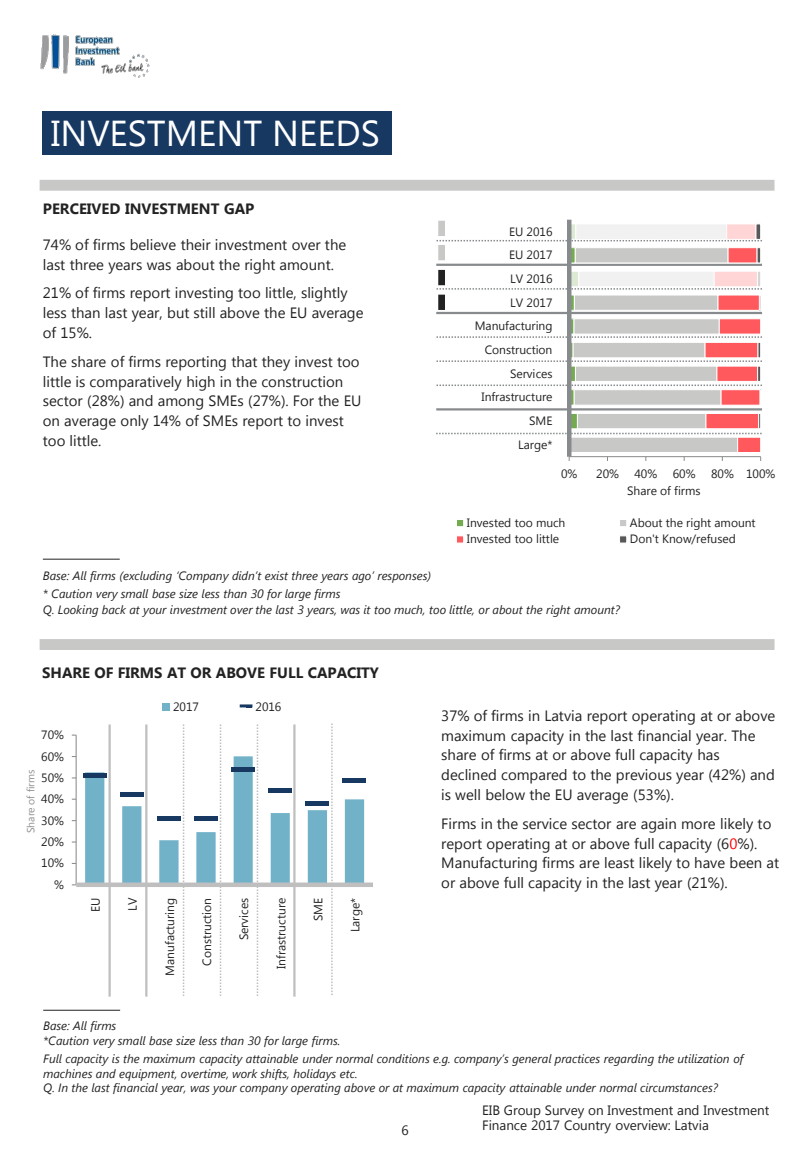
<style>
.page{position:relative;width:810px;height:1170px;background:#fff}
.page>*{position:absolute;margin:0;border:0;box-sizing:border-box;transform-origin:0 0}
.t1{font:36px "Segoe UI";color:#fff}
.t2{font:15px/19.8px "Segoe UI";color:#222223}
.t3{font:700 15px "Segoe UI";color:#222223}
.t4{font:13.5px/15.3px "Segoe UI";color:#222223}
.t5{font:italic 12px/14.4px "Segoe UI";letter-spacing:-.005em;color:#222223}
.t6{font:12px "Segoe UI";color:#222223}
.t7{font:10.5px "Segoe UI";color:#8f8f92}
.s1{color:#f00}
</style>
<div class="page">
<img style="left:40px;top:35px;width:110px;height:43px">
<svg style="left:436px;top:336px;width:326px;height:2px"></svg>
<hr style="left:436px;top:312px;width:326px;height:2px;background:#888b8d">
<hr style="left:436px;top:264px;width:326px;height:2px;background:#888b8d">
<svg style="left:436px;top:240px;width:326px;height:1px"></svg>
<svg style="left:436px;top:360px;width:326px;height:2px"></svg>
<hr style="left:436px;top:408px;width:326px;height:3px;background:#888b8d">
<div style="left:40px;top:180px;width:735px;height:11px;background:#c8c9c7"></div>
<div style="left:42px;top:111px;width:350px;height:44px;background:#173861"></div>
<div style="left:438px;top:270px;width:7px;height:15px;background:#222223"></div>
<div style="left:438px;top:245px;width:7px;height:15px;background:#c8c9c7"></div>
<div style="left:438px;top:221px;width:7px;height:15px;background:#c8c9c7"></div>
<div style="left:40px;top:639px;width:735px;height:11px;background:#c8c9c7"></div>
<hr style="left:43px;top:1010px;width:77px;height:1px;background:#222223">
<hr style="left:43px;top:559px;width:77px;height:1px;background:#222223">
<div style="left:569px;top:224px;width:7px;height:15px;background:#dcead3"></div>
<div style="left:569px;top:224px;width:7px;height:16px;border:1px solid #fff"></div>
<div style="left:569px;top:271px;width:10px;height:16px;background:#dcead3"></div>
<div style="left:569px;top:271px;width:10px;height:16px;border:1px solid #fff"></div>
<div style="left:569px;top:248px;width:6px;height:15px;background:#74aa50"></div>
<div style="left:569px;top:319px;width:5px;height:15px;border:1px solid #fff"></div>
<div style="left:569px;top:366px;width:6px;height:15px;background:#74aa50"></div>
<div style="left:569px;top:366px;width:7px;height:16px;border:1px solid #fff"></div>
<div style="left:576px;top:224px;width:151px;height:15px;background:#f1f1f1"></div>
<div style="left:579px;top:271px;width:135px;height:16px;background:#f1f1f1"></div>
<div style="left:575px;top:247px;width:153px;height:16px;background:#c8c9c7;border:1px solid #fff"></div>
<div style="left:574px;top:319px;width:145px;height:15px;background:#c8c9c7;border:1px solid #fff"></div>
<div style="left:573px;top:342px;width:132px;height:16px;background:#c8c9c7;border:1px solid #fff"></div>
<div style="left:575px;top:366px;width:142px;height:16px;background:#c8c9c7;border:1px solid #fff"></div>
<div style="left:569px;top:437px;width:169px;height:16px;background:#c8c9c7"></div>
<div style="left:569px;top:437px;width:169px;height:16px;border:1px solid #fff"></div>
<div style="left:727px;top:224px;width:29px;height:15px;background:#ffd5d6"></div>
<div style="left:726px;top:224px;width:30px;height:16px;border:1px solid #fff"></div>
<div style="left:714px;top:271px;width:43px;height:16px;background:#ffd5d6"></div>
<div style="left:714px;top:271px;width:44px;height:16px;border:1px solid #fff"></div>
<div style="left:728px;top:247px;width:29px;height:16px;background:#ff585d;border:1px solid #fff"></div>
<div style="left:719px;top:319px;width:42px;height:15px;background:#ff585d"></div>
<div style="left:705px;top:342px;width:53px;height:16px;background:#ff585d;border:1px solid #fff"></div>
<div style="left:717px;top:366px;width:41px;height:16px;background:#ff585d;border:1px solid #fff"></div>
<div style="left:737px;top:437px;width:24px;height:16px;background:#ff585d;border:1px solid #fff"></div>
<div style="left:757px;top:271px;width:4px;height:16px;border:1px solid #fff"></div>
<svg style="left:756px;top:224px;width:5px;height:15px"></svg>
<svg style="left:757px;top:248px;width:4px;height:15px"></svg>
<svg style="left:436px;top:288px;width:326px;height:23px"></svg>
<div style="left:758px;top:342px;width:3px;height:16px;background:#58585b;border:1px solid #fff"></div>
<svg style="left:757px;top:366px;width:4px;height:16px"></svg>
<svg style="left:436px;top:385px;width:326px;height:20px"></svg>
<svg style="left:436px;top:414px;width:326px;height:20px"></svg>
<hr style="left:569px;top:456px;width:192px;height:1px;background:#888b8d">
<div style="left:567px;top:220px;width:5px;height:237px;background:#888b8d"></div>
<div style="left:456px;top:519px;width:8px;height:8px;background:#74aa50;border:1px solid #fff"></div>
<div style="left:619px;top:519px;width:8px;height:8px;background:#c8c9c7;border:1px solid #fff"></div>
<div style="left:456px;top:536px;width:8px;height:7px;background:#ff585d;border:1px solid #fff"></div>
<div style="left:619px;top:536px;width:8px;height:7px;background:#58585b;border:1px solid #fff"></div>
<svg style="left:85px;top:724px;width:279px;height:273px"></svg>
<hr style="left:76px;top:735px;width:1px;height:150px;background:#8f8f92">
<hr style="left:76px;top:883px;width:297px;height:4px;background:#bfbfbf">
<div style="left:83px;top:773px;width:24px;height:5px;background:#173861"></div>
<div style="left:120px;top:792px;width:24px;height:5px;background:#173861"></div>
<div style="left:157px;top:816px;width:24px;height:5px;background:#173861"></div>
<div style="left:194px;top:816px;width:24px;height:5px;background:#173861"></div>
<div style="left:231px;top:767px;width:24px;height:5px;background:#173861"></div>
<div style="left:268px;top:788px;width:24px;height:5px;background:#173861"></div>
<div style="left:305px;top:801px;width:24px;height:5px;background:#173861"></div>
<div style="left:342px;top:778px;width:24px;height:5px;background:#173861"></div>
<div style="left:163px;top:704px;width:7px;height:7px;background:#71b2c9"></div>
<svg style="left:240px;top:704px;width:12px;height:4px"></svg>
<p class="t1" style="left:51px;top:109px;width:331px">INVESTMENT NEEDS</p>
<p class="t3" style="left:43px;top:198px;width:213px">PERCEIVED INVESTMENT GAP</p>
<p class="t2" style="left:43px;top:234px;width:305px">74% of firms believe their investment over the last three years was about the right amount.</p>
<p class="t2" style="left:43px;top:283px;width:322px">21% of firms report investing too little, slightly less than last year, but still above the EU average of 15%.</p>
<p class="t2" style="left:43px;top:351px;width:320px">The share of firms reporting that they invest too little is comparatively high in the construction sector (28%) and among SMEs (27%). For the EU on average only 14% of SMEs report to invest too little.</p>
<p class="t6" style="left:509px;top:223px;width:45px">EU 2016</p>
<p class="t6" style="left:509px;top:247px;width:45px">EU 2017</p>
<p class="t6" style="left:510px;top:270px;width:44px">LV 2016</p>
<p class="t6" style="left:510px;top:294px;width:44px">LV 2017</p>
<p class="t6" style="left:475px;top:318px;width:79px">Manufacturing</p>
<p class="t6" style="left:485px;top:341px;width:69px">Construction</p>
<p class="t6" style="left:510px;top:365px;width:44px">Services</p>
<p class="t6" style="left:482px;top:389px;width:72px">Infrastructure</p>
<p class="t6" style="left:529px;top:413px;width:25px">SME</p>
<p class="t6" style="left:518px;top:436px;width:36px">Large*</p>
<p class="t6" style="left:561px;top:466px;width:18px">0%</p>
<p class="t6" style="left:596px;top:466px;width:24px">20%</p>
<p class="t6" style="left:635px;top:466px;width:24px">40%</p>
<p class="t6" style="left:673px;top:466px;width:24px">60%</p>
<p class="t6" style="left:711px;top:466px;width:24px">80%</p>
<p class="t6" style="left:746px;top:466px;width:31px">100%</p>
<p class="t6" style="left:627px;top:483px;width:75px">Share of firms</p>
<p class="t6" style="left:467px;top:515px;width:100px">Invested too much</p>
<p class="t6" style="left:630px;top:515px;width:127px">About the right amount</p>
<p class="t6" style="left:467px;top:531px;width:94px">Invested too little</p>
<p class="t6" style="left:630px;top:531px;width:107px">Don't Know/refused</p>
<p class="t5" style="left:43px;top:568px;width:390px">Base: All firms (excluding ‘Company didn’t exist three years ago’ responses)</p>
<p class="t5" style="left:43px;top:586px;width:299px">* Caution very small base size less than 30 for large firms</p>
<p class="t5" style="left:43px;top:602px;width:579px">Q. Looking back at your investment over the last 3 years, was it too much, too little, or about the right amount?</p>
<p class="t3" style="left:42px;top:662px;width:338px">SHARE OF FIRMS AT OR ABOVE FULL CAPACITY</p>
<p class="t6" style="left:41px;top:727px;width:24px">70%</p>
<p class="t6" style="left:41px;top:748px;width:24px">60%</p>
<p class="t7" style="left:23px;top:833px;width:65px;rotate:-90deg">Share of firms</p>
<p class="t6" style="left:41px;top:769px;width:24px">50%</p>
<p class="t6" style="left:41px;top:791px;width:24px">40%</p>
<p class="t6" style="left:41px;top:812px;width:24px">30%</p>
<p class="t6" style="left:41px;top:833px;width:24px">20%</p>
<p class="t6" style="left:41px;top:855px;width:24px">10%</p>
<p class="t6" style="left:54px;top:876px;width:11px">%</p>
<p class="t6" style="left:173px;top:699px;width:27px">2017</p>
<p class="t6" style="left:256px;top:699px;width:27px">2016</p>
<p class="t6" style="left:87px;top:912px;width:16px;rotate:-90deg">EU</p>
<p class="t6" style="left:124px;top:911px;width:15px;rotate:-90deg">LV</p>
<p class="t6" style="left:161px;top:976px;width:79px;rotate:-90deg">Manufacturing</p>
<p class="t6" style="left:199px;top:966px;width:69px;rotate:-90deg">Construction</p>
<p class="t6" style="left:236px;top:940px;width:44px;rotate:-90deg">Services</p>
<p class="t6" style="left:273px;top:969px;width:72px;rotate:-90deg">Infrastructure</p>
<p class="t6" style="left:310px;top:921px;width:25px;rotate:-90deg">SME</p>
<p class="t6" style="left:347px;top:932px;width:36px;rotate:-90deg">Large*</p>
<p class="t5" style="left:43px;top:1018px;width:299px">Base: All firms<br>*Caution very small base size less than 30 for large firms.</p>
<p class="t2" style="left:441px;top:705px;width:336px">37% of firms in Latvia report operating at or above maximum capacity in the last financial year. The share of firms at or above full capacity has declined compared to the previous year (42%) and is well below the EU average (53%).</p>
<p class="t2" style="left:441px;top:813px;width:339px">Firms in the service sector are again more likely to report operating at or above full capacity (6<span class="s1">0</span>%).<br>Manufacturing firms are least likely to have been at or above full capacity in the last year (21%).</p>
<p class="t5" style="left:43px;top:1051px;width:702px">Full capacity is the maximum capacity attainable under normal conditions e.g. company’s general practices regarding the utilization of machines and equipment, overtime, work shifts, holidays etc.</p>
<p class="t5" style="left:43px;top:1080px;width:676px">Q. In the last financial year, was your company operating above or at maximum capacity attainable under normal circumstances?</p>
<p class="t4" style="left:402px;top:1122px;width:9px">6</p>
<p class="t4" style="left:482px;top:1102px;width:289px">EIB Group Survey on Investment and Investment<br>Finance 2017 Country overview: Latvia</p>
</div>
